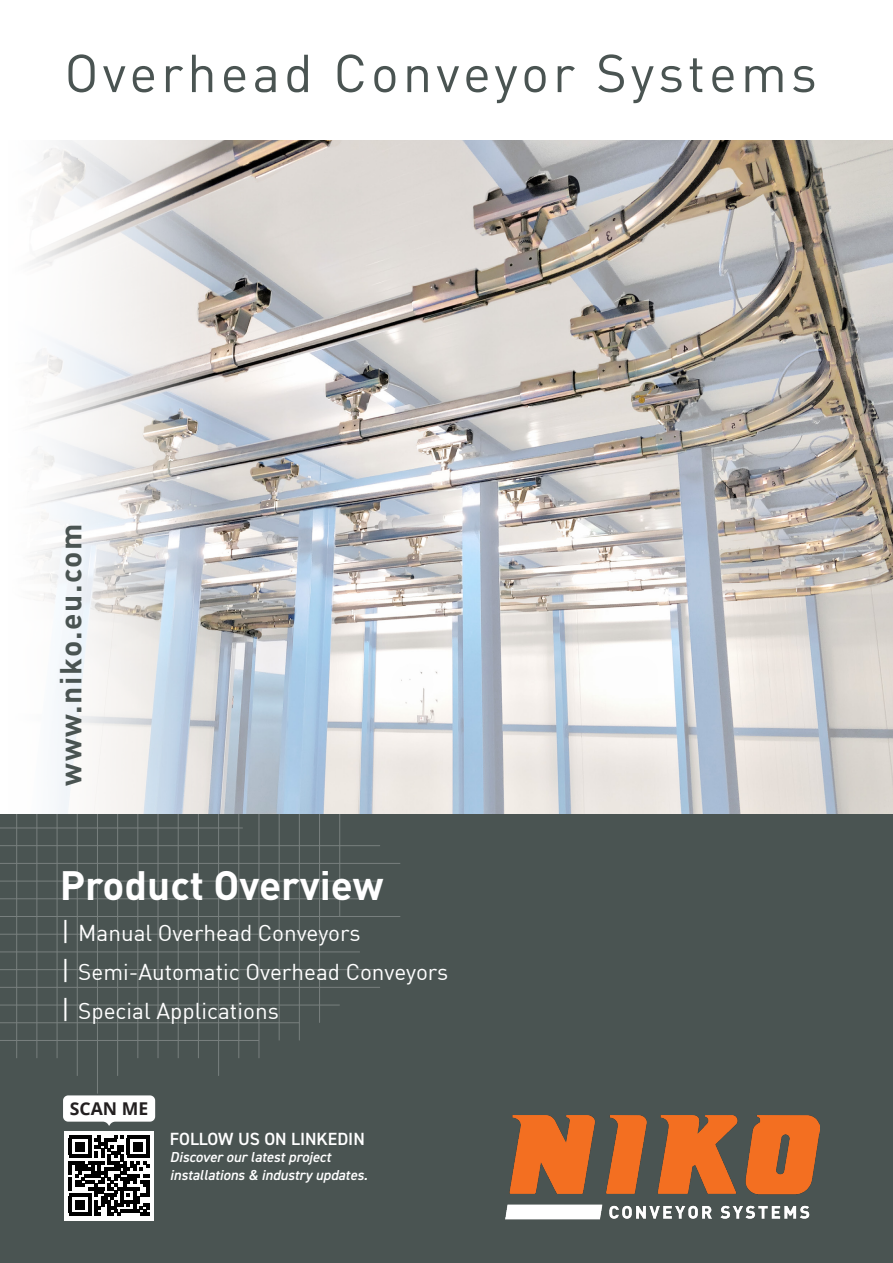
<style>
.page{position:relative;width:893px;height:1263px;background:#fff}
.page>*{position:absolute;margin:0;border:0;box-sizing:border-box;transform-origin:0 0}
.Page_Section_Title_-_Black{font:52.5px "DIN Greek";letter-spacing:.075em;color:#4a5452}
.Page_Section_Title_-_Black-2{font:700 40.5px "DIN Greek";color:#fff}
.t1{font:700 30px "DIN Greek";letter-spacing:.05em;color:#4a5452}
.Cover_Subhead{font:22.5px "DIN Greek";color:#fff}
.t2{font:600 17.7px "DIN2014";color:#fff}
.Page_Section_Title_-_Black-3{font:700 17.7px "Open Sans";color:#231f20}
.t3{font:italic 600 14.4px "DIN2014";color:#fff}
.s1{font-size:27px}
</style>
<div class="page">
<div style="left:0;top:809px;width:893px;height:454px;background:#4a5452"></div>
<hr style="left:16px;top:799px;width:1px;height:259px;background:#fff">
<hr style="left:0;top:828px;width:243px;height:1px;background:#fff">
<hr style="left:0;top:845px;width:380px;height:1px;background:#fff">
<hr style="left:0;top:863px;width:400px;height:1px;background:#fff">
<hr style="left:0;top:881px;width:380px;height:1px;background:#fff">
<hr style="left:0;top:898px;width:360px;height:1px;background:#fff">
<hr style="left:0;top:916px;width:400px;height:1px;background:#fff">
<hr style="left:0;top:934px;width:340px;height:1px;background:#fff">
<hr style="left:0;top:952px;width:360px;height:1px;background:#fff">
<hr style="left:0;top:969px;width:380px;height:1px;background:#fff">
<hr style="left:0;top:987px;width:380px;height:1px;background:#fff">
<hr style="left:0;top:1005px;width:340px;height:1px;background:#fff">
<hr style="left:0;top:1022px;width:299px;height:1px;background:#fff">
<hr style="left:0;top:1040px;width:259px;height:1px;background:#fff">
<hr style="left:37px;top:799px;width:1px;height:259px;background:#fff">
<hr style="left:77px;top:799px;width:1px;height:277px;background:#fff">
<hr style="left:97px;top:799px;width:1px;height:294px;background:#fff">
<hr style="left:117px;top:799px;width:1px;height:277px;background:#fff">
<hr style="left:138px;top:799px;width:1px;height:259px;background:#fff">
<hr style="left:158px;top:799px;width:1px;height:259px;background:#fff">
<hr style="left:178px;top:799px;width:1px;height:259px;background:#fff">
<hr style="left:198px;top:799px;width:1px;height:259px;background:#fff">
<hr style="left:218px;top:799px;width:1px;height:277px;background:#fff">
<hr style="left:239px;top:799px;width:1px;height:259px;background:#fff">
<hr style="left:259px;top:799px;width:1px;height:259px;background:#fff">
<hr style="left:279px;top:799px;width:1px;height:241px;background:#fff">
<hr style="left:299px;top:799px;width:1px;height:241px;background:#fff">
<hr style="left:319px;top:799px;width:1px;height:224px;background:#fff">
<hr style="left:339px;top:799px;width:1px;height:117px;background:#fff">
<hr style="left:57px;top:799px;width:1px;height:259px;background:#fff">
<img style="left:287px;top:140px;width:606px;height:673px">
<svg style="left:0;top:140px;width:287px;height:673px"></svg>
<img style="left:505px;top:1116px;width:315px;height:104px">
<div style="left:64px;top:1131px;width:90px;height:89px;background:#fff"></div>
<svg style="left:69px;top:1135px;width:80px;height:81px"></svg>
<hr style="left:69px;top:1213px;width:22px;height:3px;background:#000">
<div style="left:75px;top:1200px;width:10px;height:10px;background:#000"></div>
<svg style="left:63px;top:1095px;width:92px;height:31px;background:#e2e4e3"></svg>
<p class="Page_Section_Title_-_Black" style="left:64px;top:43px;width:754px">Overhead Conveyor Systems</p>
<p class="t1" style="left:53px;top:785px;width:264px;rotate:-90deg">www.niko.eu.com</p>
<p class="Page_Section_Title_-_Black-2" style="left:60px;top:861px;width:325px">Product Overview</p>
<p class="Cover_Subhead" style="left:61px;top:920px;width:301px"><span class="s1">|</span> Manual Overhead Conveyors</p>
<p class="Cover_Subhead" style="left:61px;top:959px;width:388px"><span class="s1">|</span> Semi-Automatic Overhead Conveyors</p>
<p class="Cover_Subhead" style="left:61px;top:998px;width:219px"><span class="s1">|</span> Special Applications</p>
<p class="Page_Section_Title_-_Black-3" style="left:70px;top:1096px;width:80px">SCAN ME</p>
<p class="t2" style="left:170px;top:1127px;width:196px">FOLLOW US ON LINKEDIN</p>
<p class="t3" style="left:170px;top:1148px;width:162px">Discover our latest project</p>
<p class="t3" style="left:170px;top:1165px;width:199px">installations &amp; industry updates.</p>
</div>
